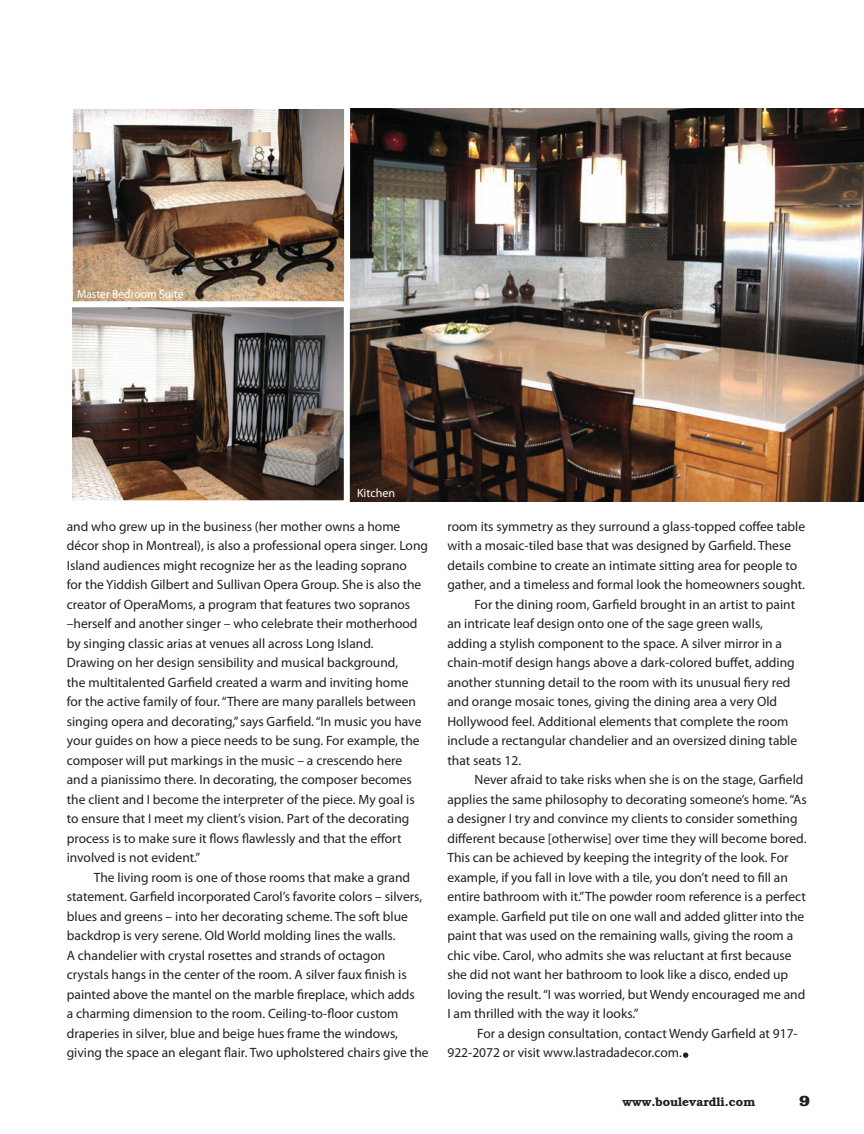
<style>
.page{position:relative;width:864px;height:1134px;background:#fff}
.page>*{position:absolute;margin:0;border:0;box-sizing:border-box;transform-origin:0 0}
.t1{font:13.5px/19.5px "Myriad Pro";color:#231f20}
.t2{font:600 12px "Bookman Std";color:#231f20}
.t3{font:12px "Myriad Pro";color:#fff;scale:.96 1}
.t4{font:12px "Myriad Pro";color:#fff}
</style>
<div class="page">
<svg style="left:683px;top:1052px;width:5px;height:6px"></svg>
<img style="left:349px;top:109px;width:514px;height:393px">
<img style="left:73px;top:110px;width:270px;height:389px">
<div style="left:67px;top:103px;width:283px;height:207px;border:6px solid #fff"></div>
<div style="left:66px;top:301px;width:283px;height:205px;border:6px solid #fff"></div>
<p class="t3" style="left:77px;top:287px;width:112px">Master Bedroom Suite</p>
<p class="t4" style="left:357px;top:486px;width:40px">Kitchen</p>
<p class="t1" style="left:67px;top:516px;width:362px">and who grew up in the business (her mother owns a home décor shop in Montreal), is also a professional opera singer. Long Island audiences might recognize her as the leading soprano<br>for the Yiddish Gilbert and Sullivan Opera Group. She is also the creator of OperaMoms, a program that features two sopranos –herself and another singer – who celebrate their motherhood by singing classic arias at venues all across Long Island.<br>Drawing on her design sensibility and musical background,<br>the multitalented Garfield created a warm and inviting home<br>for the active family of four. “There are many parallels between singing opera and decorating,” says Garfield. “In music you have your guides on how a piece needs to be sung. For example, the composer will put markings in the music – a crescendo here<br>and a pianissimo there. In decorating, the composer becomes the client and I become the interpreter of the piece. My goal is to ensure that I meet my client’s vision. Part of the decorating process is to make sure it flows flawlessly and that the effort involved is not evident.”</p>
<p class="t1" style="left:67px;top:867px;width:363px;text-indent:27px">The living room is one of those rooms that make a grand statement. Garfield incorporated Carol’s favorite colors – silvers, blues and greens – into her decorating scheme. The soft blue backdrop is very serene. Old World molding lines the walls.<br>A chandelier with crystal rosettes and strands of octagon crystals hangs in the center of the room. A silver faux finish is painted above the mantel on the marble fireplace, which adds<br>a charming dimension to the room. Ceiling-to-floor custom draperies in silver, blue and beige hues frame the windows, giving the space an elegant flair. Two upholstered chairs give the</p>
<p class="t1" style="left:447px;top:516px;width:359px">room its symmetry as they surround a glass-topped coffee table</p>
<p class="t1" style="left:447px;top:536px;width:345px">with a mosaic-tiled base that was designed by Garfield. These</p>
<p class="t1" style="left:447px;top:555px;width:351px">details combine to create an intimate sitting area for people to</p>
<p class="t1" style="left:447px;top:575px;width:359px">gather, and a timeless and formal look the homeowners sought.</p>
<p class="t1" style="left:474px;top:594px;width:322px">For the dining room, Garfield brought in an artist to paint</p>
<p class="t1" style="left:447px;top:614px;width:317px">an intricate leaf design onto one of the sage green walls,</p>
<p class="t1" style="left:447px;top:633px;width:336px">adding a stylish component to the space. A silver mirror in a</p>
<p class="t1" style="left:447px;top:653px;width:349px">chain-motif design hangs above a dark-colored buffet, adding</p>
<p class="t1" style="left:447px;top:672px;width:344px">another stunning detail to the room with its unusual fiery red</p>
<p class="t1" style="left:447px;top:692px;width:331px">and orange mosaic tones, giving the dining area a very Old</p>
<p class="t1" style="left:447px;top:711px;width:342px">Hollywood feel. Additional elements that complete the room</p>
<p class="t1" style="left:447px;top:731px;width:351px">include a rectangular chandelier and an oversized dining table</p>
<p class="t1" style="left:447px;top:750px;width:75px">that seats 12.</p>
<p class="t1" style="left:474px;top:770px;width:330px">Never afraid to take risks when she is on the stage, Garfield</p>
<p class="t1" style="left:447px;top:789px;width:360px">applies the same philosophy to decorating someone’s home. “As</p>
<p class="t1" style="left:447px;top:809px;width:351px">a designer I try and convince my clients to consider something</p>
<p class="t1" style="left:447px;top:828px;width:360px">different because [otherwise] over time they will become bored.</p>
<p class="t1" style="left:447px;top:848px;width:342px">This can be achieved by keeping the integrity of the look. For</p>
<p class="t1" style="left:447px;top:867px;width:342px">example, if you fall in love with a tile, you don’t need to fill an</p>
<p class="t1" style="left:447px;top:887px;width:360px">entire bathroom with it.” The powder room reference is a perfect</p>
<p class="t1" style="left:447px;top:906px;width:358px">example. Garfield put tile on one wall and added glitter into the</p>
<p class="t1" style="left:447px;top:926px;width:347px">paint that was used on the remaining walls, giving the room a</p>
<p class="t1" style="left:447px;top:945px;width:345px">chic vibe. Carol, who admits she was reluctant at first because</p>
<p class="t1" style="left:447px;top:965px;width:342px">she did not want her bathroom to look like a disco, ended up</p>
<p class="t1" style="left:447px;top:984px;width:359px">loving the result. “I was worried, but Wendy encouraged me and</p>
<p class="t1" style="left:447px;top:1004px;width:192px">I am thrilled with the way it looks.”</p>
<p class="t1" style="left:477px;top:1023px;width:322px">For a design consultation, contact Wendy Garfield at 917-</p>
<p class="t1" style="left:447px;top:1043px;width:236px">922-2072 or visit www.lastradadecor.com.</p>
<p class="t2" style="left:622px;top:1095px;width:134px">www.boulevardli.com</p>
</div>
